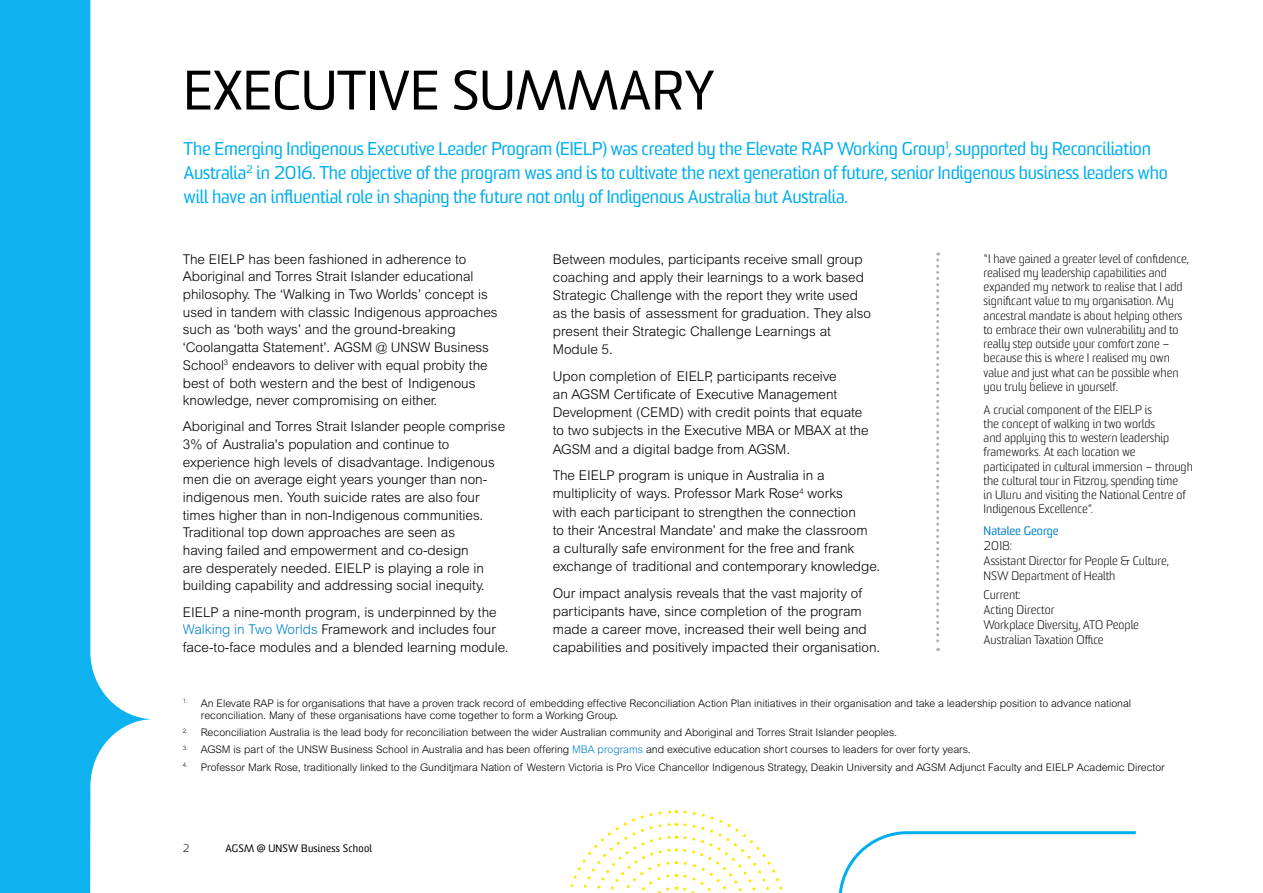
<style>
.page{position:relative;width:1263px;height:893px;background:#fff}
.page>*{position:absolute;margin:0;border:0;box-sizing:border-box;transform-origin:0 0}
.t1{font:54px "Sommet";color:#000}
.t2{font:18px/24px "Sommet";letter-spacing:-.01em;color:#00aeef}
.t3{font:300 13.5px/17.7px "Arial MT Std";color:#000}
.t4{font:300 12px/14.2px "Sommet";color:#000}
.t5{font:12px "Sommet";color:#0083ca}
.t6{font:300 10.5px/12.8px "Arial MT Std";color:#000}
.t7{font:10.5px "Sommet";letter-spacing:.02em;color:#000}
.t8{font:300 10.5px "Sommet";color:#000}
.s1{color:#0083ca}
</style>
<div class="page">
<svg style="left:570px;top:810px;width:213px;height:83px"></svg>
<svg style="left:0;top:0;width:153px;height:893px;fill:#0db2ef"></svg>
<svg style="left:839px;top:831px;width:297px;height:62px"></svg>
<svg style="left:936px;top:252px;width:3px;height:399px"></svg>
<h1 class="t1" style="left:184px;top:57px;width:533px">EXECUTIVE SUMMARY</h1>
<p class="t2" style="left:184px;top:137px;width:986px">The Emerging Indigenous Executive Leader Program (EIELP) was created by the Elevate RAP Working Group<sup>1</sup>, supported by Reconciliation<br>Australia<sup>2</sup> in 2016. The objective of the program was and is to cultivate the next generation of future, senior Indigenous business leaders who will have an influential role in shaping the future not only of Indigenous Australia but Australia.</p>
<p class="t3" style="left:183px;top:250px;width:316px">The EIELP has been fashioned in adherence to Aboriginal and Torres Strait Islander educational philosophy. The ‘Walking in Two Worlds’ concept is used in tandem with classic Indigenous approaches such as ‘both ways’ and the ground-breaking ‘Coolangatta Statement’. AGSM @ UNSW Business School<sup>3</sup> endeavors to deliver with equal probity the best of both western and the best of Indigenous knowledge, never compromising on either.</p>
<p class="t3" style="left:183px;top:418px;width:324px">Aboriginal and Torres Strait Islander people comprise 3% of Australia's population and continue to experience high levels of disadvantage. Indigenous men die on average eight years younger than non&shy;indigenous men. Youth suicide rates are also four times higher than in non-Indigenous communities.<br>Traditional top down approaches are seen as<br>having failed and empowerment and co-design<br>are desperately needed. EIELP is playing a role in building capability and addressing social inequity.</p>
<p class="t3" style="left:183px;top:603px;width:327px">EIELP a nine-month program, is underpinned by the<br><span class="s1">Walking in Two Worlds</span> Framework and includes four face-to-face modules and a blended learning module.</p>
<p class="t3" style="left:553px;top:250px;width:320px;line-height:18.1px">Between modules, participants receive small group coaching and apply their learnings to a work based Strategic Challenge with the report they write used as the basis of assessment for graduation. They also present their Strategic Challenge Learnings at Module 5.</p>
<p class="t3" style="left:553px;top:367px;width:317px;line-height:18.1px">Upon completion of EIELP, participants receive<br>an AGSM Certificate of Executive Management Development (CEMD) with credit points that equate to two subjects in the Executive MBA or MBAX at the AGSM and a digital badge from AGSM.</p>
<p class="t3" style="left:553px;top:466px;width:329px;line-height:18.1px">The EIELP program is unique in Australia in a multiplicity of ways. Professor Mark Rose<sup>4</sup> works<br>with each participant to strengthen the connection<br>to their ‘Ancestral Mandate’ and make the classroom<br>a culturally safe environment for the free and frank exchange of traditional and contemporary knowledge.</p>
<p class="t3" style="left:553px;top:584px;width:329px;line-height:18.1px">Our impact analysis reveals that the vast majority of participants have, since completion of the program made a career move, increased their well being and capabilities and positively impacted their organisation.</p>
<p class="t4" style="left:983px;top:252px;width:206px">“I have gained a greater level of confidence, realised my leadership capabilities and expanded my network to realise that I add significant value to my organisation. My ancestral mandate is about helping others to embrace their own vulnerability and to really step outside your comfort zone – because this is where I realised my own value and just what can be possible when you truly believe in yourself.</p>
<p class="t4" style="left:983px;top:403px;width:211px">A crucial component of the EIELP is<br>the concept of walking in two worlds<br>and applying this to western leadership frameworks. At each location we participated in cultural immersion – through the cultural tour in Fitzroy, spending time<br>in Uluru and visiting the National Centre of Indigenous Excellence”.</p>
<p class="t5" style="left:983px;top:523px;width:77px">Natalee George</p>
<p class="t4" style="left:983px;top:538px;width:186px;line-height:15px">2018:<br>Assistant Director for People &amp; Culture,<br>NSW Department of Health</p>
<p class="t4" style="left:983px;top:588px;width:157px;line-height:15px">Current:<br>Acting Director<br>Workplace Diversity, ATO People<br>Australian Taxation Office</p>
<p class="t6" style="left:201px;top:696px;width:932px;text-indent:-18px"><sup>1.</sup> An Elevate RAP is for organisations that have a proven track record of embedding effective Reconciliation Action Plan initiatives in their organisation and take a leadership position to advance national reconciliation. Many of these organisations have come together to form a Working Group.</p>
<p class="t6" style="left:183px;top:726px;width:715px"><sup>2.</sup> Reconciliation Australia is the lead body for reconciliation between the wider Australian community and Aboriginal and Torres Strait Islander peoples.</p>
<p class="t6" style="left:183px;top:743px;width:789px"><sup>3.</sup> AGSM is part of the UNSW Business School in Australia and has been offering <span class="s1">MBA programs</span> and executive education short courses to leaders for over forty years.</p>
<p class="t6" style="left:183px;top:760px;width:983px"><sup>4.</sup> Professor Mark Rose, traditionally linked to the Gunditjmara Nation of Western Victoria is Pro Vice Chancellor Indigenous Strategy, Deakin University and AGSM Adjunct Faculty and EIELP Academic Director</p>
<p class="t8" style="left:183px;top:842px;width:8px">2</p>
<p class="t7" style="left:225px;top:842px;width:148px">AGSM @ UNSW Business School</p>
</div>
